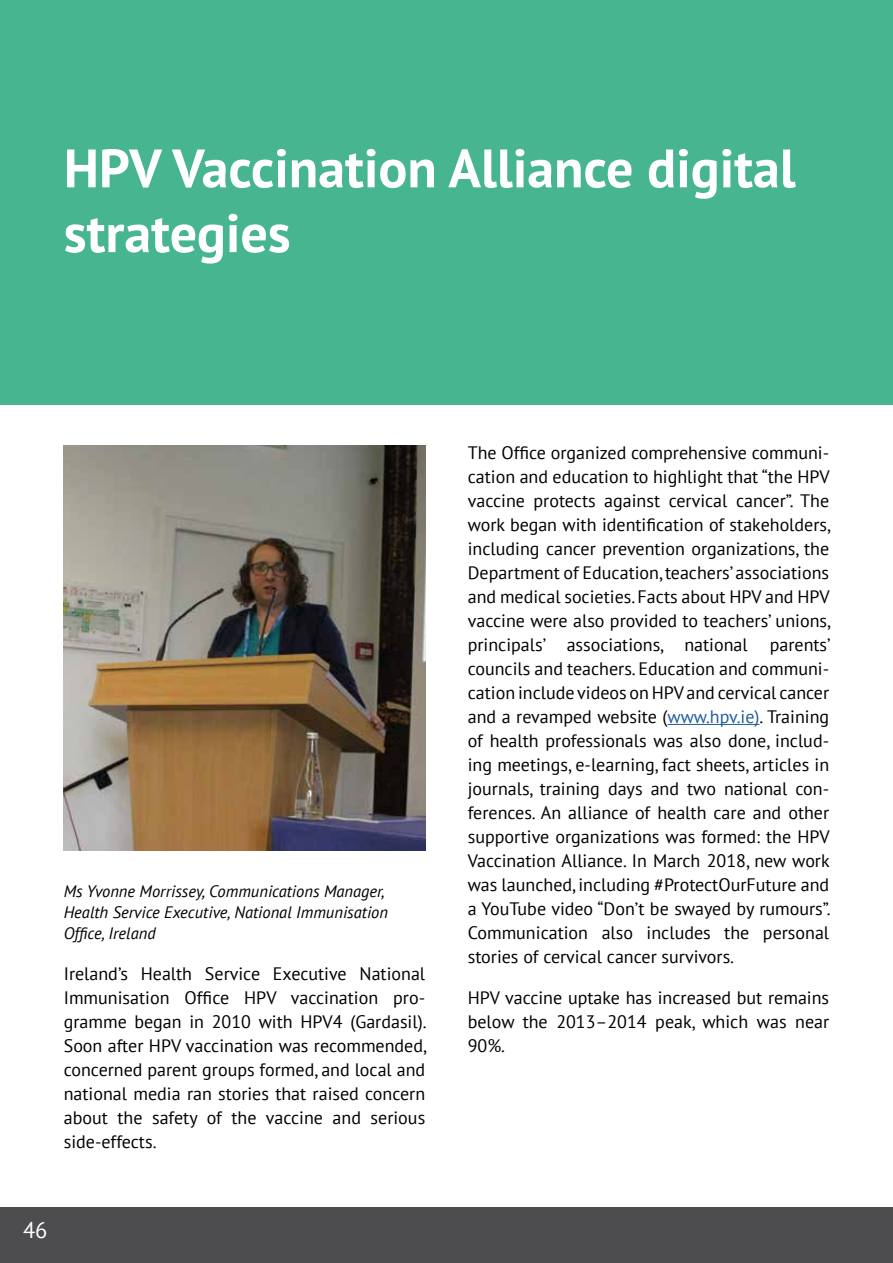
<style>
.page{position:relative;width:893px;height:1263px;background:#fff}
.page>*{position:absolute;margin:0;border:0;box-sizing:border-box;transform-origin:0 0}
.t1{font:700 54px/64.8px "PT Sans";color:#fff}
.t2{font:22.5px "PT Sans";color:#fff}
.t3{font:18px/24px "PT Sans";color:#000;text-align:justify}
.t4{font:italic 16.5px/21px "PT Sans";color:#000}
.s1{color:#215e9e}
</style>
<div class="page">
<div style="left:1px;top:1px;width:892px;height:404px;background:#47b590"></div>
<hr style="left:667px;top:724px;width:93px;height:1px;background:#215e9e">
<img style="left:64px;top:446px;width:361px;height:404px">
<div style="left:0;top:1208px;width:893px;height:55px;background:#4d4d4f"></div>
<h1 class="t1" style="left:64px;top:135px;width:733px">HPV Vaccination Alliance digital strategies</h1>
<p class="t4" style="left:64px;top:880px;width:326px">Ms Yvonne Morrissey, Communications Manager,<br>Health Service Executive, National Immunisation<br>Office, Ireland</p>
<p class="t3" style="left:64px;top:961px;width:364px">Ireland’s Health Service Executive National Immunisation Office HPV vaccination pro&shy;gramme began in 2010 with HPV4 (Gardasil).<br>Soon after HPV vaccination was recommended, concerned parent groups formed, and local and national media ran stories that raised concern about the safety of the vaccine and serious side-effects.</p>
<p class="t2" style="left:23px;top:1215px;width:26px">46</p>
<p class="t3" style="left:468px;top:440px;width:364px">The Office organized comprehensive communi&shy;cation and education to highlight that “the HPV vaccine protects against cervical cancer”. The work began with identification of stakeholders, including cancer prevention organizations, the Department of Education, teachers’ associations and medical societies. Facts about HPV and HPV vaccine were also provided to teachers’ unions, principals’ associations, national parents’ councils and teachers. Education and communi&shy;cation include videos on HPV and cervical cancer and a revamped website (<span class="s1">www.hpv.ie)</span>. Training of health professionals was also done, includ&shy;ing meetings, e-learning, fact sheets, articles in journals, training days and two national con&shy;ferences. An alliance of health care and other supportive organizations was formed: the HPV Vaccination Alliance. In March 2018, new work was launched, including #ProtectOurFuture and a YouTube video “Don’t be swayed by rumours”.<br>Communication also includes the personal stories of cervical cancer survivors.</p>
<p class="t3" style="left:468px;top:985px;width:363px">HPV vaccine uptake has increased but remains below the 2013–2014 peak, which was near 90%.</p>
</div>
